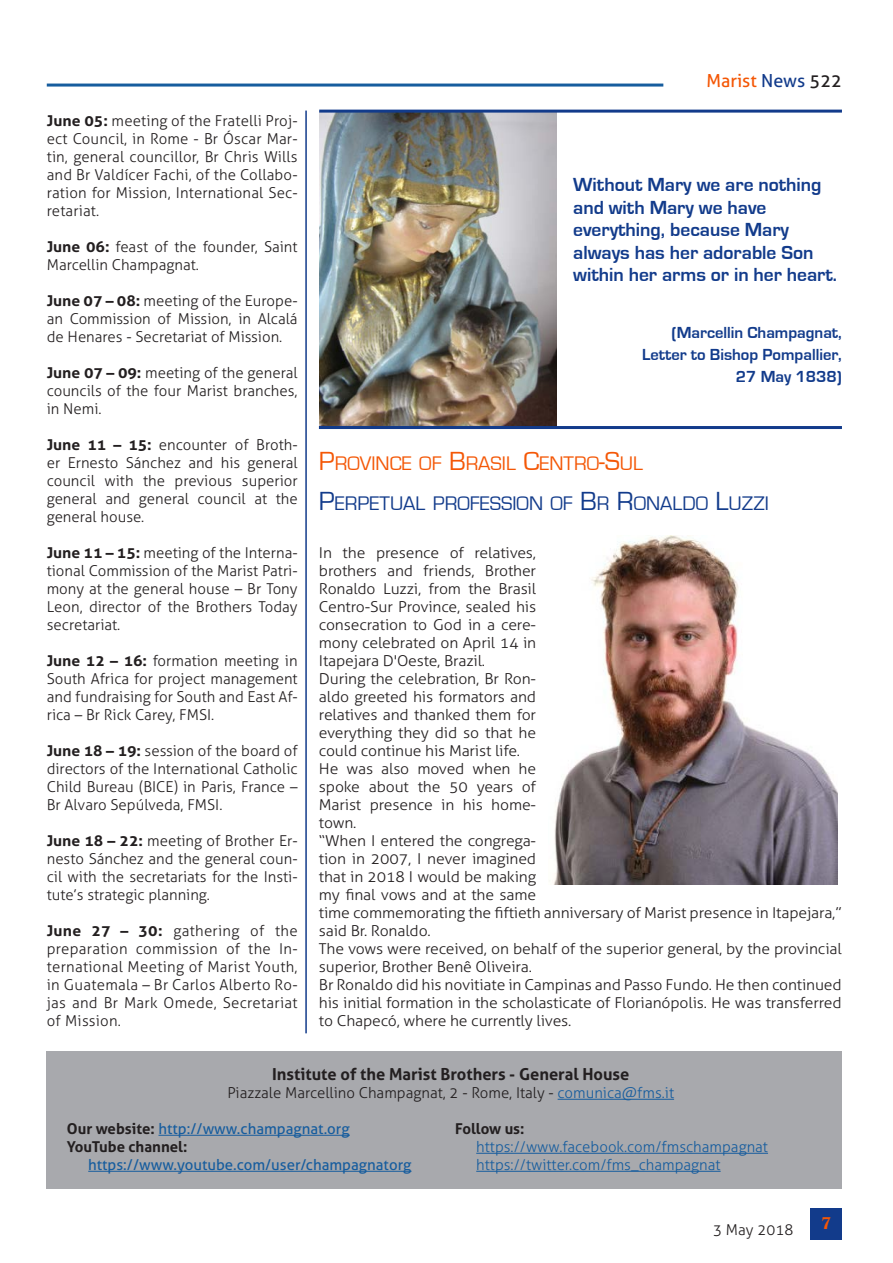
<style>
.page{position:relative;width:893px;height:1263px;background:#fff}
.page>*{position:absolute;margin:0;border:0;box-sizing:border-box;transform-origin:0 0}
.Titolo{font:20.25px "Eurostile";color:#123b8b}
.Titolo-2{font:20.25px "Eurostile";color:#f45706}
.Citacion{font:700 19.5px/22.5px "Eurostile";color:#123b8b}
.t1{font:18px "Aller";color:#f45706}
.t2{font:700 18px "Novarese IT Cby BT";color:#f45706}
.Citacion-2{font:700 16.5px "Eurostile";color:#123b8b}
.t3{font:700 16.5px "Aller";color:#231f20}
.Testo_normal{font:300 15px/18px "Aller";color:#231f20;text-align:justify}
.Testo_sinEspacio{font:300 15px/18px "Aller";letter-spacing:-.01em;color:#231f20;text-align:justify;scale:1.05 1}
.t4{font:300 15px/18px "Aller";color:#175d9e}
.Testo_sinEspacio-2{font:300 15px "Aller";letter-spacing:-.01em;color:#231f20}
.t5{font:700 15px/18px "Aller";color:#231f20}
.t6{font:15px "Aller";color:#175d9e}
.s1{font-weight:700}
.s2{color:#123b8b}
.s3{color:#231f20}
.s4{font-size:27px}
.s5{color:#175d9e}
.s6{font-weight:400;color:#175d9e}
</style>
<div class="page">
<hr style="left:47px;top:84px;width:616px;height:3px;background:#175d9e">
<div style="left:810px;top:1208px;width:32px;height:31px;background:#123b8b"></div>
<div style="left:47px;top:1051px;width:795px;height:138px;background:#a8a9ad"></div>
<hr style="left:558px;top:1099px;width:116px;height:1px;background:#175d9e">
<hr style="left:158px;top:1135px;width:192px;height:1px;background:#175d9e">
<hr style="left:88px;top:1171px;width:323px;height:1px;background:#175d9e">
<hr style="left:476px;top:1153px;width:292px;height:1px;background:#175d9e">
<hr style="left:476px;top:1171px;width:245px;height:1px;background:#175d9e">
<img style="left:554px;top:536px;width:283px;height:348px">
<hr style="left:305px;top:111px;width:2px;height:922px;background:#123b8b">
<img style="left:319px;top:113px;width:237px;height:313px">
<hr style="left:319px;top:110px;width:523px;height:3px;background:#123b8b">
<hr style="left:319px;top:426px;width:523px;height:3px;background:#123b8b">
<p class="Testo_normal" style="left:47px;top:112px;width:252px"><span class="s1">June 05:</span> meeting of the Fratelli Proj&shy;ect Council, in Rome - Br Óscar Mar&shy;tin, general councillor, Br Chris Wills and Br Valdícer Fachi, of the Collabo&shy;ration for Mission, International Sec&shy;retariat.</p>
<p class="Testo_normal" style="left:47px;top:238px;width:252px"><span class="s1">June 06:</span> feast of the founder, Saint<br>Marcellin Champagnat.</p>
<p class="Testo_normal" style="left:47px;top:292px;width:252px"><span class="s1">June 07 – 08:</span> meeting of the Europe&shy;an Commission of Mission, in Alcalá de Henares - Secretariat of Mission.</p>
<p class="Testo_normal" style="left:47px;top:364px;width:252px"><span class="s1">June 07 – 09:</span> meeting of the general councils of the four Marist branches, in Nemi.</p>
<p class="Testo_normal" style="left:47px;top:436px;width:252px"><span class="s1">June 11 – 15:</span> encounter of Broth&shy;er Ernesto Sánchez and his general council with the previous superior general and general council at the general house.</p>
<p class="Testo_normal" style="left:47px;top:544px;width:252px"><span class="s1">June 11 – 15:</span> meeting of the Interna&shy;tional Commission of the Marist Patri&shy;mony at the general house – Br Tony Leon, director of the Brothers Today secretariat.</p>
<p class="Testo_normal" style="left:47px;top:652px;width:252px"><span class="s1">June 12 – 16:</span> formation meeting in South Africa for project management and fundraising for South and East Af&shy;rica – Br Rick Carey, FMSI.</p>
<p class="Testo_normal" style="left:47px;top:742px;width:252px"><span class="s1">June 18 – 19:</span> session of the board of directors of the International Catholic Child Bureau (BICE) in Paris, France – Br Alvaro Sepúlveda, FMSI.</p>
<p class="Testo_normal" style="left:47px;top:832px;width:252px"><span class="s1">June 18 – 22:</span> meeting of Brother Er&shy;nesto Sánchez and the general coun&shy;cil with the secretariats for the Insti&shy;tute’s strategic planning.</p>
<p class="Testo_normal" style="left:47px;top:922px;width:252px"><span class="s1">June 27 – 30:</span> gathering of the preparation commission of the In&shy;ternational Meeting of Marist Youth, in Guatemala – Br Carlos Alberto Ro&shy;jas and Br Mark Omede, Secretariat of Mission.</p>
<p class="t1" style="left:706px;top:69px;width:137px">Marist <span class="s2">News</span> <span class="s3">522</span></p>
<p class="Citacion" style="left:573px;top:174px;width:265px">Without Mary we are nothing and with Mary we have everything, because Mary always has her adorable Son within her arms or in her heart.</p>
<p class="Citacion-2" style="left:672px;top:324px;width:172px">(Marcellin Champagnat,</p>
<p class="Citacion-2" style="left:642px;top:346px;width:201px">Letter to Bishop Pompallier,</p>
<p class="Citacion-2" style="left:736px;top:367px;width:108px">27 May 1838)</p>
<p class="Titolo-2" style="left:319px;top:453px;width:325px"><span class="s4">P</span>ROVINCE OF <span class="s4">B</span>RASIL <span class="s4">C</span>ENTRO<span class="s4">-S</span>UL</p>
<p class="Titolo" style="left:319px;top:493px;width:452px"><span class="s4">P</span>ERPETUAL PROFESSION OF <span class="s4">B</span>R <span class="s4">R</span>ONALDO <span class="s4">L</span>UZZI</p>
<p class="Testo_sinEspacio" style="left:319px;top:544px;width:208px">In the presence of relatives, brothers and friends, Brother Ronaldo Luzzi, from the Brasil Centro-Sur Province, sealed his consecration to God in a cere&shy;mony celebrated on April 14 in Itapejara D'Oeste, Brazil.</p>
<p class="Testo_sinEspacio" style="left:319px;top:670px;width:208px">During the celebration, Br Ron&shy;aldo greeted his formators and relatives and thanked them for everything they did so that he could continue his Marist life.</p>
<p class="Testo_sinEspacio" style="left:319px;top:760px;width:208px">He was also moved when he spoke about the 50 years of Marist presence in his home&shy;town.</p>
<p class="Testo_sinEspacio" style="left:319px;top:832px;width:499px;text-align:left">“When I entered the congrega-<br>tion in 2007, I never imagined<br>that in 2018 I would be making<br>my final vows and at the same<br>time commemorating the fiftieth anniversary of Marist presence in Itapejara,” said Br. Ronaldo.</p>
<p class="Testo_sinEspacio" style="left:319px;top:940px;width:499px">The vows were received, on behalf of the superior general, by the provincial superior, Brother Benê Oliveira.</p>
<p class="Testo_sinEspacio" style="left:319px;top:976px;width:499px">Br Ronaldo did his novitiate in Campinas and Passo Fundo. He then continued his initial formation in the scholasticate of Florianópolis. He was transferred to Chapecó, where he currently lives.</p>
<p class="t3" style="left:272px;top:1064px;width:359px">Institute of the Marist Brothers - General House</p>
<p class="Testo_sinEspacio-2" style="left:227px;top:1084px;width:448px">Piazzale Marcellino Champagnat, 2 - Rome, Italy - <span class="s5">comunica@fms.it</span></p>
<p class="t5" style="left:67px;top:1120px;width:284px">Our website: <span class="s6">http://www.champagnat.org<br></span>YouTube channel:</p>
<p class="t6" style="left:88px;top:1156px;width:325px">https://www.youtube.com/user/champagnatorg</p>
<p class="t5" style="left:455px;top:1120px;width:71px">Follow us:</p>
<p class="t4" style="left:476px;top:1138px;width:293px">https://www.facebook.com/fmschampagnat https://twitter.com/fms_champagnat</p>
<p class="Testo_sinEspacio-2" style="left:713px;top:1220px;width:82px">3 May 2018</p>
<p class="t2" style="left:821px;top:1212px;width:12px">7</p>
</div>
